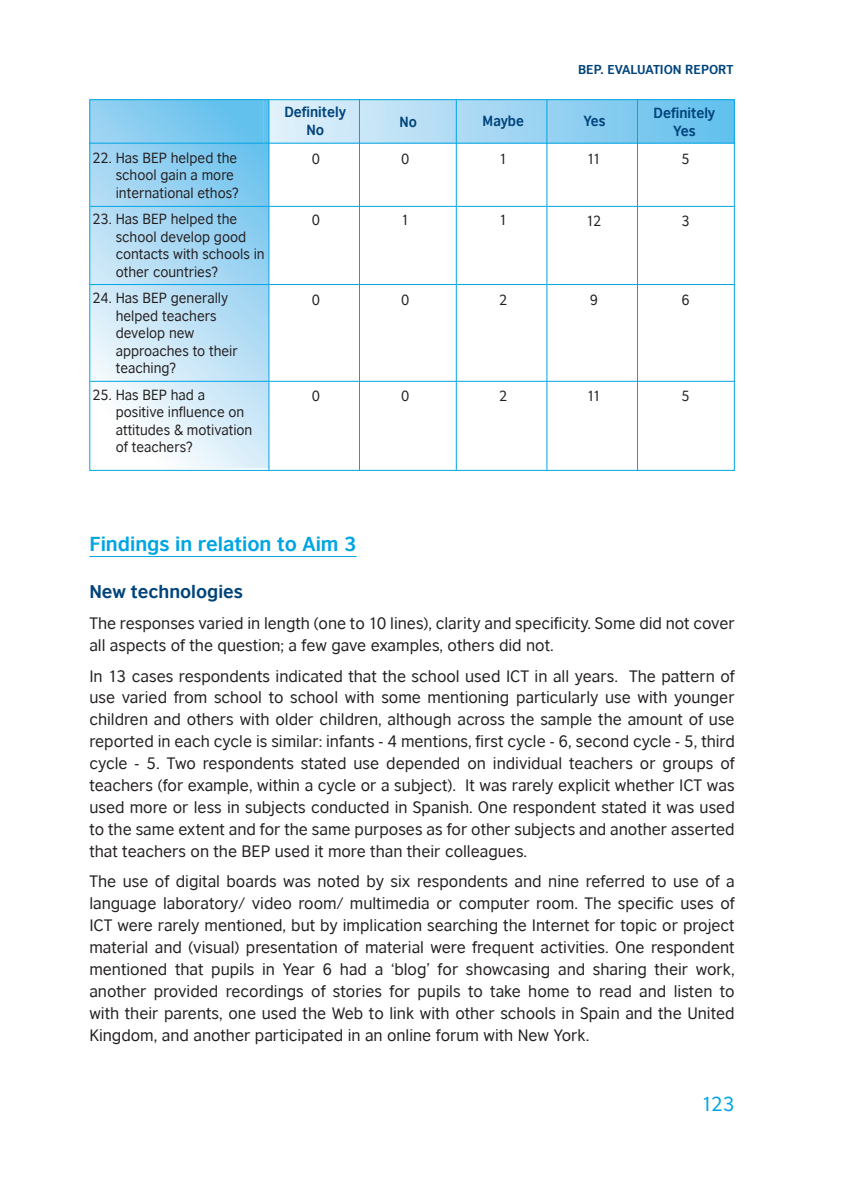
<style>
.page{position:relative;width:844px;height:1191px;background:#fff}
.page>*{position:absolute;margin:0;border:0;box-sizing:border-box;transform-origin:0 0}
.t1{font:700 19.25px "British Council Sans";color:#00a5e3}
.t2{font:19.25px "British Council Sans";color:#00a5e3}
.t3{font:700 17.5px "British Council Sans";color:#00447b}
.t4{font:15.75px/21.9px "British Council Sans";color:#231f20;text-align:justify}
.t5{font:14px/17.5px "British Council Sans";color:#231f20;scale:.96 1}
.t6{font:700 14px/17.5px "British Council Sans";color:#00447b;text-align:center;scale:.94 1}
.t7{font:700 14px "British Council Sans";color:#00447b;scale:.92 1}
.t8{font:700 12.25px "British Council Sans";color:#00447b}
</style>
<div class="page">
<svg style="left:91px;top:101px;width:177px;height:368px;background:#b6dff5"></svg>
<div style="left:269px;top:99px;width:465px;height:45px;background:linear-gradient(to right,#e4f0fa,#62beec)"></div>
<img style="left:263px;top:101px;width:5px;height:42px">
<hr style="left:89px;top:143px;width:645px;height:1px;background:#00a5e3">
<hr style="left:359px;top:99px;width:1px;height:372px;background:#00a5e3">
<hr style="left:456px;top:100px;width:1px;height:371px;background:#00a5e3">
<hr style="left:546px;top:100px;width:1px;height:371px;background:#00a5e3">
<hr style="left:637px;top:100px;width:1px;height:371px;background:#00a5e3">
<hr style="left:268px;top:100px;width:1px;height:371px;background:#00a5e3">
<hr style="left:90px;top:206px;width:643px;height:1px;background:#00a5e3">
<hr style="left:90px;top:284px;width:644px;height:1px;background:#00a5e3">
<hr style="left:90px;top:381px;width:644px;height:1px;background:#00a5e3">
<hr style="left:89px;top:556px;width:267px;height:1px;background:#00a5e3">
<p class="t8" style="left:578px;top:61px;width:157px">BEP. Evaluation REPoRt</p>
<p class="t5" style="left:116px;top:149px;width:130px;text-indent:-23px">22. Has BEP helped the school gain a more international ethos?</p>
<p class="t5" style="left:116px;top:210px;width:157px;text-indent:-23px">23. Has BEP helped the school develop good contacts with schools in other countries?</p>
<p class="t5" style="left:116px;top:289px;width:129px;text-indent:-23px">24. Has BEP generally helped teachers develop new approaches to their teaching?</p>
<p class="t5" style="left:116px;top:385px;width:144px;text-indent:-23px">25. Has BEP had a positive influence on attitudes &amp; motivation of teachers?</p>
<p class="t6" style="left:284px;top:103px;width:67px">Definitely no</p>
<p class="t7" style="left:399px;top:113px;width:20px">no</p>
<p class="t7" style="left:482px;top:112px;width:46px">maybe</p>
<p class="t7" style="left:583px;top:112px;width:25px">yes</p>
<p class="t6" style="left:653px;top:104px;width:67px">Definitely yes</p>
<p class="t5" style="left:311px;top:150px;width:10px">0</p>
<p class="t5" style="left:401px;top:150px;width:10px">0</p>
<p class="t5" style="left:499px;top:150px;width:10px">1</p>
<p class="t5" style="left:586px;top:150px;width:16px">11</p>
<p class="t5" style="left:681px;top:150px;width:10px">5</p>
<p class="t5" style="left:311px;top:211px;width:10px">0</p>
<p class="t5" style="left:401px;top:211px;width:10px">1</p>
<p class="t5" style="left:499px;top:211px;width:10px">1</p>
<p class="t5" style="left:586px;top:211px;width:17px">12</p>
<p class="t5" style="left:681px;top:211px;width:10px">3</p>
<p class="t5" style="left:311px;top:290px;width:10px">0</p>
<p class="t5" style="left:401px;top:290px;width:10px">0</p>
<p class="t5" style="left:499px;top:290px;width:10px">2</p>
<p class="t5" style="left:589px;top:290px;width:10px">9</p>
<p class="t5" style="left:681px;top:290px;width:10px">6</p>
<p class="t5" style="left:311px;top:387px;width:10px">0</p>
<p class="t5" style="left:401px;top:387px;width:10px">0</p>
<p class="t5" style="left:499px;top:387px;width:10px">2</p>
<p class="t5" style="left:586px;top:387px;width:16px">11</p>
<p class="t5" style="left:681px;top:387px;width:10px">5</p>
<p class="t1" style="left:89px;top:532px;width:268px">Findings in relation to aim 3</p>
<p class="t3" style="left:89px;top:580px;width:155px">new technologies</p>
<p class="t4" style="left:89px;top:611px;width:646px">The responses varied in length (one to 10 lines), clarity and specificity. Some did not cover all aspects of the question; a few gave examples, others did not.</p>
<p class="t4" style="left:89px;top:664px;width:646px">In 13 cases respondents indicated that the school used ICT in all years. The pattern of use varied from school to school with some mentioning particularly use with younger children and others with older children, although across the sample the amount of use reported in each cycle is similar: infants - 4 mentions, first cycle - 6, second cycle - 5, third cycle - 5. Two respondents stated use depended on individual teachers or groups of teachers (for example, within a cycle or a subject). It was rarely explicit whether ICT was used more or less in subjects conducted in Spanish. One respondent stated it was used to the same extent and for the same purposes as for other subjects and another asserted that teachers on the BEP used it more than their colleagues.</p>
<p class="t4" style="left:89px;top:870px;width:646px">The use of digital boards was noted by six respondents and nine referred to use of a language laboratory/ video room/ multimedia or computer room. The specific uses of ICT were rarely mentioned, but by implication searching the Internet for topic or project material and (visual) presentation of material were frequent activities. One respondent mentioned that pupils in Year 6 had a ‘blog’ for showcasing and sharing their work, another provided recordings of stories for pupils to take home to read and listen to with their parents, one used the Web to link with other schools in Spain and the United Kingdom, and another participated in an online forum with New York.</p>
<p class="t2" style="left:700px;top:1092px;width:35px">123</p>
</div>
